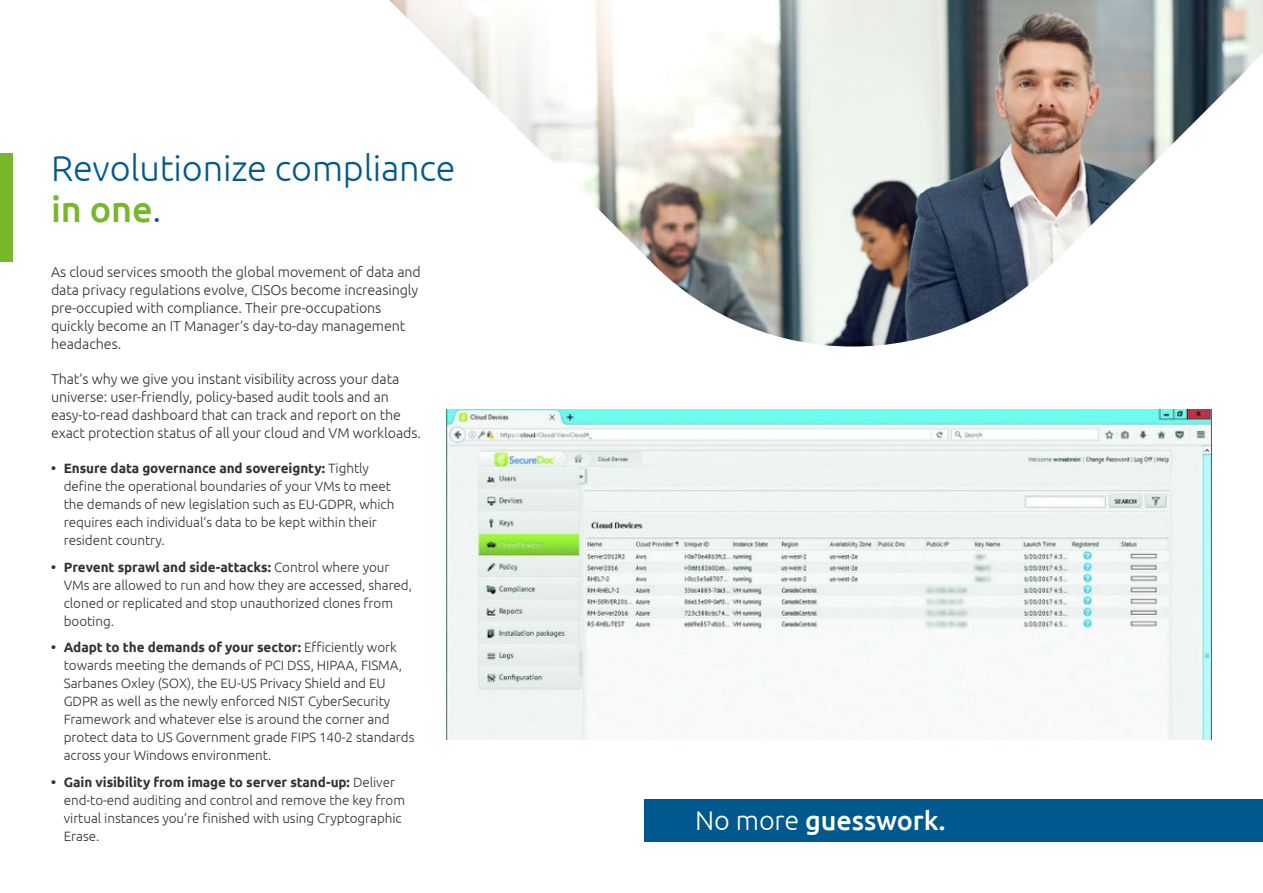
<style>
.page{position:relative;width:1263px;height:893px;background:#fff}
.page>*{position:absolute;margin:0;border:0;box-sizing:border-box;transform-origin:0 0}
.t1{font:300 36px/40.5px "Ubuntu";letter-spacing:-.005em;color:#00598e}
.t2{font:500 27px "Ubuntu";letter-spacing:-.005em;color:#fff}
.t3{font:300 14.25px/18px "Ubuntu";letter-spacing:-.005em;color:#333232}
.t4{font:300 13.5px/18px "Ubuntu";letter-spacing:-.005em;color:#333232}
.s1{font-weight:500;color:#76b82a}
.s2{font-weight:700}
.s3{font-weight:300}
</style>
<div class="page">
<div style="left:644px;top:799px;width:619px;height:43px;background:#00598e"></div>
<div style="left:0;top:153px;width:13px;height:109px;background:#76b82a"></div>
<img style="left:446px;top:410px;width:766px;height:330px">
<img style="left:389px;top:0;width:874px;height:347px">
<p class="t1" style="left:51px;top:147px;width:406px">Revolutionize compliance <span class="s1">in one</span>.</p>
<p class="t3" style="left:51px;top:263px;width:371px">As cloud services smooth the global movement of data and data privacy regulations evolve, CISOs become increasingly pre-occupied with compliance. Their pre-occupations quickly become an IT Manager’s day-to-day management headaches.</p>
<p class="t3" style="left:51px;top:370px;width:371px">That’s why we give you instant visibility across your data universe: user-friendly, policy-based audit tools and an easy-to-read dashboard that can track and report on the exact protection status of all your cloud and VM workloads.</p>
<p class="t4" style="left:64px;top:459px;width:332px;text-indent:-13px"><span class="s2">• Ensure data governance and sovereignty:</span> Tightly define the operational boundaries of your VMs to meet the demands of new legislation such as EU-GDPR, which requires each individual’s data to be kept within their resident country.</p>
<p class="t4" style="left:64px;top:557px;width:350px;text-indent:-13px"><span class="s2">• Prevent sprawl and side-attacks:</span> Control where your VMs are allowed to run and how they are accessed, shared, cloned or replicated and stop unauthorized clones from booting.</p>
<p class="t4" style="left:64px;top:638px;width:352px;text-indent:-13px"><span class="s2">• Adapt to the demands of your sector:</span> Efficiently work towards meeting the demands of PCI DSS, HIPAA, FISMA, Sarbanes Oxley (SOX), the EU-US Privacy Shield and EU GDPR as well as the newly enforced NIST CyberSecurity Framework and whatever else is around the corner and protect data to US Government grade FIPS 140-2 standards across your Windows environment.</p>
<p class="t4" style="left:64px;top:772px;width:343px;text-indent:-13px"><span class="s2">• Gain visibility from image to server stand-up:</span> Deliver end-to-end auditing and control and remove the key from virtual instances you’re finished with using Cryptographic Erase.</p>
<p class="t2" style="left:695px;top:804px;width:252px"><span class="s3">No more</span> guesswork.</p>
</div>
